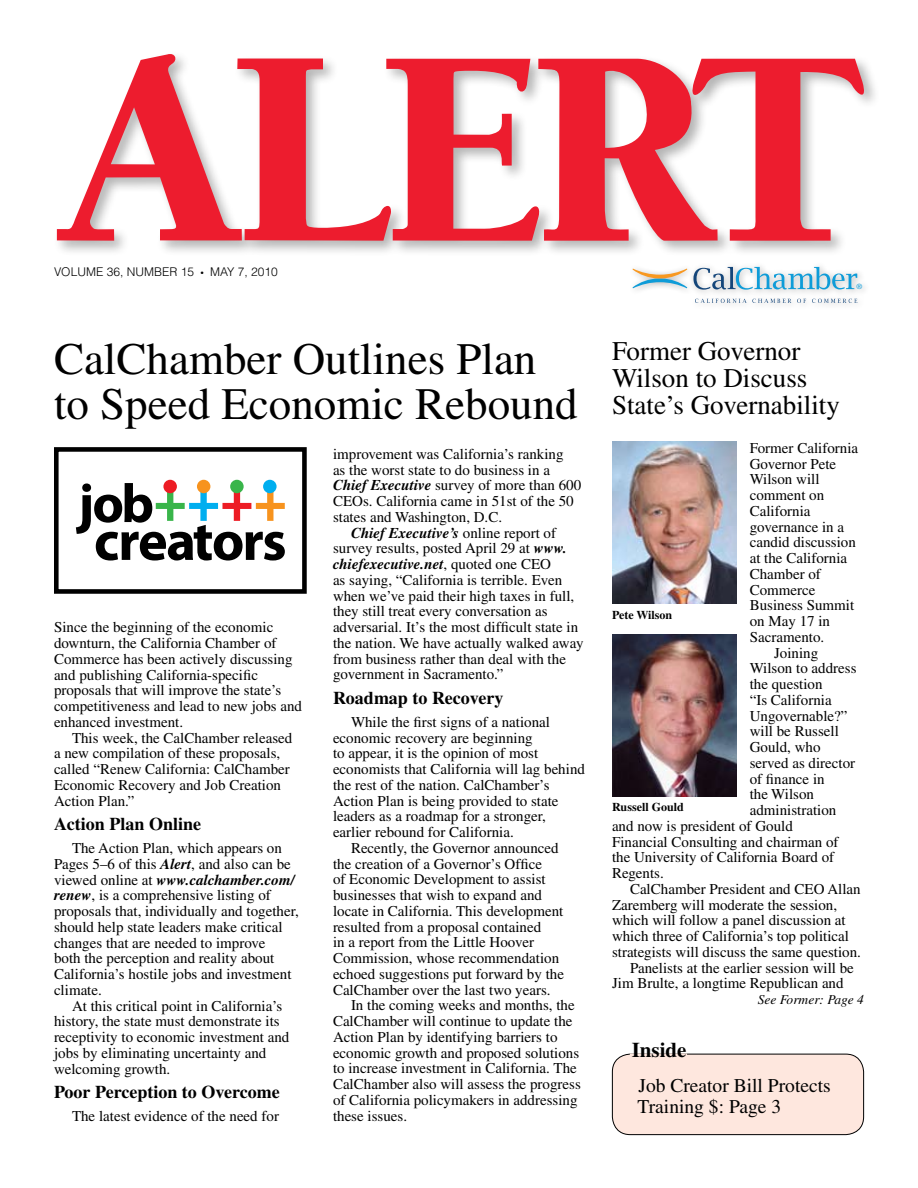
<style>
.page{position:relative;width:918px;height:1188px;background:#fff}
.page>*{position:absolute;margin:0;border:0;box-sizing:border-box;transform-origin:0 0}
.t1{font:45px/45px "Times";color:#000}
.t2{font:27px/27px "Times";color:#000}
.t3{font:700 21px "Times";color:#000}
.t4{font:19.5px/21px "Times";color:#000}
.t5{font:700 18px "Times";color:#000}
.t6{font:15px/15.8px "Times";color:#000}
.t7{font:italic 700 15px "Times";color:#000}
.t8{font:italic 13.5px "Times";color:#000}
.t9{font:300 12px "Helvetica";color:#000}
.t10{font:700 12px "Times";color:#000}
.t11{font:7.35px "Helvetica Neue";color:#0f9cd8}
.s1{font-weight:700;font-style:italic}
.s2{font-weight:400;font-style:normal}
</style>
<div class="page">
<div style="left:53px;top:49px;width:835px;height:221px;background:#000;opacity:.3"></div>
<svg style="left:57px;top:54px;width:807px;height:187px"></svg>
<div style="left:627px;top:262px;width:251px;height:58px;background:#fff"></div>
<svg style="left:633px;top:269px;width:54px;height:19px"></svg>
<svg style="left:693px;top:267px;width:164px;height:23px"></svg>
<svg style="left:695px;top:299px;width:96px;height:4px"></svg>
<svg style="left:797px;top:299px;width:9px;height:4px"></svg>
<svg style="left:812px;top:299px;width:45px;height:4px"></svg>
<div style="left:612px;top:1054px;width:252px;height:81px;background:#fee7de;border-radius:18px"></div>
<div style="left:612px;top:1054px;width:252px;height:81px;border:1px solid #000;border-radius:18px"></div>
<hr style="left:630px;top:1054px;width:57px;height:2px;background:#fee7de">
<img style="left:612px;top:634px;width:124px;height:162px">
<img style="left:612px;top:441px;width:124px;height:162px">
<svg style="left:76px;top:483px;width:209px;height:78px"></svg>
<div style="left:163px;top:480px;width:14px;height:13px;background:#ed1c24;border-radius:50%"></div>
<div style="left:197px;top:480px;width:13px;height:13px;background:#f7931e;border-radius:50%"></div>
<div style="left:230px;top:480px;width:14px;height:13px;background:#39b54a;border-radius:50%"></div>
<div style="left:263px;top:480px;width:14px;height:13px;background:#00aeef;border-radius:50%"></div>
<div style="left:54px;top:447px;width:253px;height:147px;border:5px solid #000"></div>
<p class="t9" style="left:54px;top:264px;width:142px">VOLUME 36, NUMBER 15</p>
<p class="t9" style="left:201px;top:264px;width:79px">● MAY 7, 2010</p>
<h1 class="t1" style="left:54px;top:336px;width:525px">CalChamber Outlines Plan to Speed Economic Rebound</h1>
<p class="t6" style="left:54px;top:620px;width:250px">Since the beginning of the economic downturn, the California Chamber of Commerce has been actively discussing and publishing California-specific proposals that will improve the state’s competitiveness and lead to new jobs and enhanced investment.</p>
<p class="t6" style="left:54px;top:730px;width:240px;text-indent:18px">This week, the CalChamber released a new compilation of these proposals, called “Renew California: CalChamber<br>Economic Recovery and Job Creation<br>Action Plan.”</p>
<p class="t5" style="left:54px;top:814px;width:149px">Action Plan Online</p>
<p class="t6" style="left:54px;top:840px;width:246px;text-indent:18px">The Action Plan, which appears on Pages 5–6 of this <span class="s1">Alert</span>, and also can be viewed online at <span class="s1">www.calchamber.com/ renew</span>, is a comprehensive listing of proposals that, individually and together, should help state leaders make critical changes that are needed to improve<br>both the perception and reality about California’s hostile jobs and investment climate.</p>
<p class="t6" style="left:54px;top:998px;width:237px;text-indent:18px">At this critical point in California’s history, the state must demonstrate its receptivity to economic investment and jobs by eliminating uncertainty and welcoming growth.</p>
<p class="t5" style="left:54px;top:1082px;width:227px">Poor Perception to Overcome</p>
<p class="t6" style="left:72px;top:1108px;width:209px">The latest evidence of the need for</p>
<p class="t6" style="left:333px;top:446px;width:232px">improvement was California’s ranking</p>
<p class="t6" style="left:333px;top:462px;width:219px">as the worst state to do business in a</p>
<p class="t6" style="left:333px;top:477px;width:250px"><span class="s1">Chief Executive</span> survey of more than 600</p>
<p class="t6" style="left:333px;top:493px;width:242px">CEOs. California came in 51st of the 50</p>
<p class="t6" style="left:333px;top:509px;width:171px">states and Washington, D.C.</p>
<p class="t7" style="left:351px;top:524px;width:207px">Chief Executive’s <span class="s2">online report of</span></p>
<p class="t6" style="left:333px;top:540px;width:235px">survey results, posted April 29 at <span class="s1">www.</span></p>
<p class="t7" style="left:333px;top:555px;width:220px">chiefexecutive.net<span class="s2">, quoted one CEO</span></p>
<p class="t6" style="left:333px;top:572px;width:231px">as saying, “California is terrible. Even</p>
<p class="t6" style="left:333px;top:588px;width:243px">when we’ve paid their high taxes in full,</p>
<p class="t6" style="left:333px;top:603px;width:216px">they still treat every conversation as</p>
<p class="t6" style="left:333px;top:619px;width:247px">adversarial. It’s the most difficult state in</p>
<p class="t6" style="left:333px;top:635px;width:252px">the nation. We have actually walked away</p>
<p class="t6" style="left:333px;top:651px;width:234px">from business rather than deal with the</p>
<p class="t6" style="left:333px;top:666px;width:172px">government in Sacramento.”</p>
<p class="t5" style="left:333px;top:687px;width:172px">Roadmap to Recovery</p>
<p class="t6" style="left:351px;top:714px;width:201px">While the first signs of a national</p>
<p class="t6" style="left:333px;top:730px;width:201px">economic recovery are beginning</p>
<p class="t6" style="left:333px;top:745px;width:207px">to appear, it is the opinion of most</p>
<p class="t6" style="left:333px;top:761px;width:253px">economists that California will lag behind</p>
<p class="t6" style="left:333px;top:777px;width:218px">the rest of the nation. CalChamber’s</p>
<p class="t6" style="left:333px;top:793px;width:227px">Action Plan is being provided to state</p>
<p class="t6" style="left:333px;top:808px;width:215px">leaders as a roadmap for a stronger,</p>
<p class="t6" style="left:333px;top:824px;width:182px">earlier rebound for California.</p>
<p class="t6" style="left:351px;top:840px;width:209px">Recently, the Governor announced</p>
<p class="t6" style="left:333px;top:856px;width:211px">the creation of a Governor’s Office</p>
<p class="t6" style="left:333px;top:871px;width:214px">of Economic Development to assist</p>
<p class="t6" style="left:333px;top:887px;width:211px">businesses that wish to expand and</p>
<p class="t6" style="left:333px;top:903px;width:232px">locate in California. This development</p>
<p class="t6" style="left:333px;top:919px;width:210px">resulted from a proposal contained</p>
<p class="t6" style="left:333px;top:934px;width:203px">in a report from the Little Hoover</p>
<p class="t6" style="left:333px;top:950px;width:228px">Commission, whose recommendation</p>
<p class="t6" style="left:333px;top:966px;width:233px">echoed suggestions put forward by the</p>
<p class="t6" style="left:333px;top:982px;width:219px">CalChamber over the last two years.</p>
<p class="t6" style="left:351px;top:997px;width:225px">In the coming weeks and months, the</p>
<p class="t6" style="left:333px;top:1013px;width:241px">CalChamber will continue to update the</p>
<p class="t6" style="left:333px;top:1029px;width:226px">Action Plan by identifying barriers to</p>
<p class="t6" style="left:333px;top:1045px;width:248px">economic growth and proposed solutions</p>
<p class="t6" style="left:333px;top:1060px;width:245px">to increase investment in California. The</p>
<p class="t6" style="left:333px;top:1076px;width:249px">CalChamber also will assess the progress</p>
<p class="t6" style="left:333px;top:1092px;width:246px">of California policymakers in addressing</p>
<p class="t6" style="left:333px;top:1108px;width:76px">these issues.</p>
<p class="t11" style="left:856px;top:282px;width:7px">®</p>
<h2 class="t2" style="left:612px;top:337px;width:229px">Former Governor<br>Wilson to Discuss<br>State’s Governability</h2>
<p class="t6" style="left:750px;top:440px;width:110px">Former California</p>
<p class="t6" style="left:750px;top:456px;width:88px">Governor Pete</p>
<p class="t6" style="left:750px;top:471px;width:71px">Wilson will</p>
<p class="t6" style="left:750px;top:487px;width:76px">comment on</p>
<p class="t6" style="left:750px;top:503px;width:62px">California</p>
<p class="t6" style="left:750px;top:519px;width:96px">governance in a</p>
<p class="t6" style="left:750px;top:534px;width:108px">candid discussion</p>
<p class="t6" style="left:750px;top:550px;width:99px">at the California</p>
<p class="t6" style="left:750px;top:566px;width:73px">Chamber of</p>
<p class="t6" style="left:750px;top:582px;width:67px">Commerce</p>
<p class="t6" style="left:750px;top:597px;width:106px">Business Summit</p>
<p class="t6" style="left:750px;top:613px;width:82px">on May 17 in</p>
<p class="t6" style="left:750px;top:629px;width:76px">Sacramento.</p>
<p class="t6" style="left:774px;top:645px;width:46px">Joining</p>
<p class="t6" style="left:750px;top:660px;width:108px">Wilson to address</p>
<p class="t6" style="left:750px;top:676px;width:74px">the question</p>
<p class="t6" style="left:750px;top:692px;width:84px">“Is California</p>
<p class="t6" style="left:750px;top:708px;width:99px">Ungovernable?”</p>
<p class="t6" style="left:750px;top:723px;width:91px">will be Russell</p>
<p class="t6" style="left:750px;top:739px;width:72px">Gould, who</p>
<p class="t6" style="left:750px;top:755px;width:107px">served as director</p>
<p class="t6" style="left:750px;top:771px;width:76px">of finance in</p>
<p class="t6" style="left:750px;top:786px;width:66px">the Wilson</p>
<p class="t6" style="left:750px;top:802px;width:88px">administration</p>
<p class="t6" style="left:612px;top:818px;width:182px">and now is president of Gould</p>
<p class="t6" style="left:612px;top:834px;width:228px">Financial Consulting and chairman of</p>
<p class="t6" style="left:612px;top:849px;width:224px">the University of California Board of</p>
<p class="t6" style="left:612px;top:865px;width:53px">Regents.</p>
<p class="t6" style="left:630px;top:881px;width:232px">CalChamber President and CEO Allan</p>
<p class="t6" style="left:612px;top:897px;width:227px">Zaremberg will moderate the session,</p>
<p class="t6" style="left:612px;top:912px;width:235px">which will follow a panel discussion at</p>
<p class="t6" style="left:612px;top:928px;width:239px">which three of California’s top political</p>
<p class="t6" style="left:612px;top:944px;width:250px">strategists will discuss the same question.</p>
<p class="t6" style="left:630px;top:960px;width:225px">Panelists at the earlier session will be</p>
<p class="t6" style="left:612px;top:975px;width:233px">Jim Brulte, a longtime Republican and</p>
<p class="t8" style="left:758px;top:992px;width:108px">See Former: Page 4</p>
<p class="t10" style="left:612px;top:608px;width:62px">Pete Wilson</p>
<p class="t10" style="left:612px;top:800px;width:73px">Russell Gould</p>
<h3 class="t3" style="left:632px;top:1038px;width:56px">Inside</h3>
<h3 class="t4" style="left:638px;top:1075px;width:195px">Job Creator Bill Protects<br>Training $: Page 3</h3>
</div>
